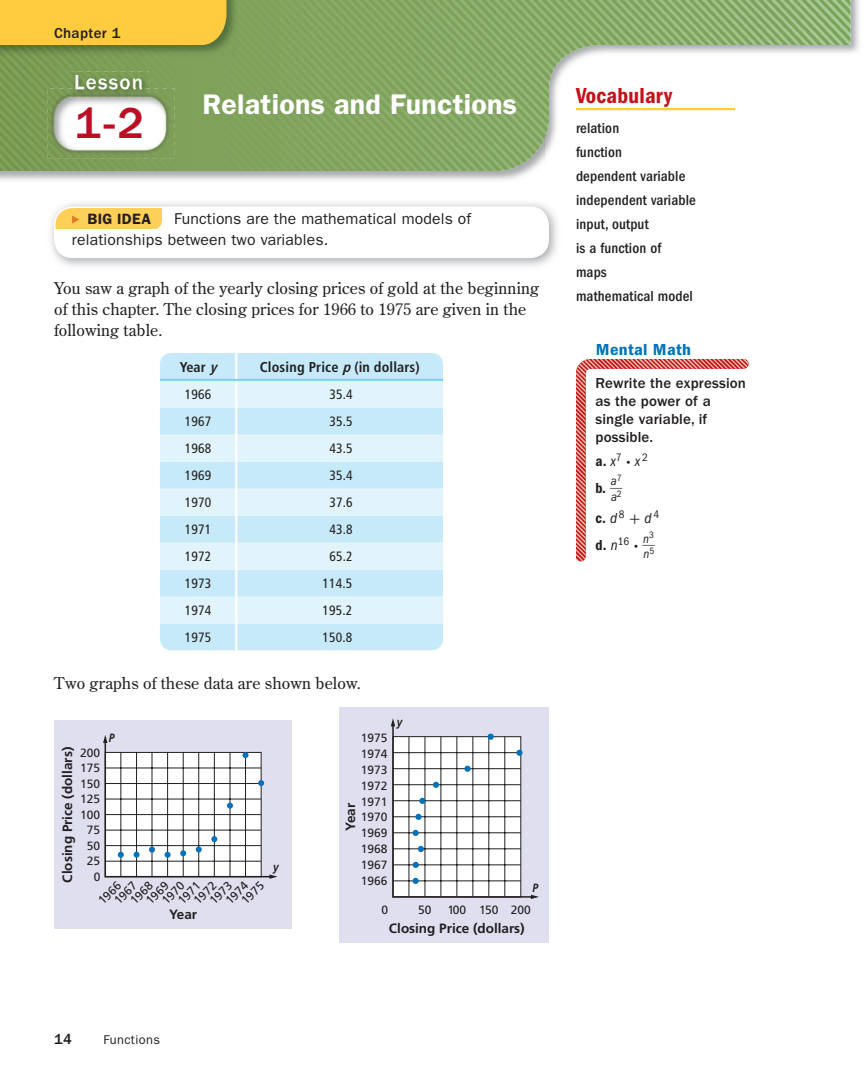
<style>
.page{position:relative;width:864px;height:1080px;background:#fff}
.page>*{position:absolute;margin:0;border:0;box-sizing:border-box;transform-origin:0 0}
.t1{font:500 45px "ITC Franklin Gothic Std";color:#ba0f25}
.t2{font:600 28.5px "ITC Franklin Gothic Std";letter-spacing:.01em;color:#fff}
.t3{font:22.5px "ITC Franklin Gothic Std Dm Cd";letter-spacing:.01em;color:#c4121a}
.t4{font:500 21px "ITC Franklin Gothic Std";letter-spacing:.06em;color:#fff}
.t5{font:16.5px "ITC Franklin Gothic Std Dm Cd";letter-spacing:.02em;color:#0072bc;scale:1.12 1}
.t6{font:16.2px/21px "Century Old Style Std";letter-spacing:.01em;color:#231f20}
.t7{font:15.75px/21px "ITC Franklin Gothic Std";letter-spacing:.01em;color:#231f20}
.t8{font:500 condensed 15px/24px "ITC Franklin Gothic Std";letter-spacing:.01em;color:#231f20}
.t9{font:500 15px/18px "ITC Franklin Gothic Std";letter-spacing:.01em;color:#231f20}
.t10{font:15px/27px "ITC Franklin Gothic Std Dm Cd";color:#231f20}
.t11{font:600 15px "ITC Franklin Gothic Std";letter-spacing:.02em;color:#231f20}
.t12{font:700 condensed 14.25px "Frutiger LT Std";letter-spacing:.01em;color:#231f20}
.t13{font:condensed 13.5px "Frutiger LT Std";letter-spacing:.01em;color:#231f20}
.t14{font:700 13.5px "Frutiger LT Std";color:#231f20}
.t15{font:italic condensed 12.75px/15.8px "ITC Franklin Gothic Std";color:#231f20}
.t16{font:12.75px "ITC Franklin Gothic Std";letter-spacing:.03em;color:#231f20}
.t17{font:12px "Frutiger LT Std";color:#231f20}
.t18{font:italic 700 12px "Frutiger LT Std";color:#231f20;scale:.85 1}
.s1{font-style:italic}
.s2{font-family:"ITC Franklin Gothic Std";font-style:italic;font-stretch:condensed}
.s3{font-family:"Uni Math"}
.s4{font-family:"Uni Math";font-style:normal;font-stretch:normal}
</style>
<div class="page">
<div style="left:54px;top:207px;width:495px;height:51px;border:2px solid #fff;border-radius:18px"></div>
<img style="left:850px;top:5px;width:9px;height:48px">
<img style="left:0;top:0;width:850px;height:171px">
<img style="left:71px;top:72px;width:78px;height:17px">
<img style="left:76px;top:75px;width:66px;height:14px">
<img style="left:0;top:0;width:239px;height:57px">
<img style="left:47px;top:89px;width:128px;height:69px">
<svg style="left:55px;top:207px;width:107px;height:22px;background:#fdd263"></svg>
<div style="left:160px;top:353px;width:283px;height:297px;background:#c6eafa"></div>
<svg style="left:160px;top:381px;width:283px;height:243px;background:#d5effb"></svg>
<hr style="left:235px;top:381px;width:2px;height:27px;background:#fff">
<hr style="left:235px;top:408px;width:2px;height:27px;background:#fff">
<hr style="left:235px;top:435px;width:2px;height:27px;background:#fff">
<hr style="left:235px;top:462px;width:2px;height:27px;background:#fff">
<hr style="left:235px;top:489px;width:2px;height:27px;background:#fff">
<hr style="left:235px;top:516px;width:2px;height:27px;background:#fff">
<hr style="left:235px;top:543px;width:2px;height:27px;background:#fff">
<hr style="left:235px;top:570px;width:2px;height:27px;background:#fff">
<hr style="left:235px;top:597px;width:2px;height:27px;background:#fff">
<hr style="left:235px;top:624px;width:2px;height:26px;background:#fff">
<hr style="left:160px;top:379px;width:76px;height:2px;background:#6bcff6">
<hr style="left:236px;top:379px;width:207px;height:2px;background:#6bcff6">
<hr style="left:235px;top:353px;width:2px;height:26px;background:#fff">
<div style="left:54px;top:720px;width:237px;height:208px;background:#e0dfef"></div>
<svg style="left:103px;top:735px;width:175px;height:144px"></svg>
<div style="left:339px;top:707px;width:210px;height:235px;background:#e0dfef"></div>
<svg style="left:391px;top:718px;width:148px;height:181px"></svg>
<hr style="left:576px;top:108px;width:159px;height:2px;background:#fecc3e">
<svg style="left:576px;top:359px;width:172px;height:202px"></svg>
<div style="left:0;top:0;width:226px;height:45px;background:#fecc3e"></div>
<p class="t9" style="left:54px;top:25px;width:68px">Chapter 1</p>
<p class="t4" style="left:74px;top:75px;width:71px">Lesson</p>
<p class="t1" style="left:75px;top:107px;width:71px">1-2</p>
<p class="t2" style="left:202px;top:94px;width:316px">Relations and Functions</p>
<p class="t7" style="left:72px;top:209px;width:401px;text-indent:102px">Functions are the mathematical models of relationships between two variables.</p>
<p class="t6" style="left:54px;top:279px;width:487px">You saw a graph of the yearly closing prices of gold at the beginning of this chapter. The closing prices for 1966 to 1975 are given in the following table.</p>
<p class="t12" style="left:180px;top:361px;width:38px">Year <span class="s1">y</span></p>
<p class="t12" style="left:260px;top:361px;width:161px">Closing Price <span class="s1">p</span> (in dollars)</p>
<p class="t13" style="left:185px;top:389px;width:28px">1966</p>
<p class="t13" style="left:329px;top:389px;width:25px">35.4</p>
<p class="t13" style="left:185px;top:416px;width:28px">1967</p>
<p class="t13" style="left:329px;top:416px;width:25px">35.5</p>
<p class="t13" style="left:185px;top:443px;width:28px">1968</p>
<p class="t13" style="left:329px;top:443px;width:25px">43.5</p>
<p class="t13" style="left:185px;top:470px;width:28px">1969</p>
<p class="t13" style="left:329px;top:470px;width:25px">35.4</p>
<p class="t13" style="left:185px;top:497px;width:28px">1970</p>
<p class="t13" style="left:329px;top:497px;width:25px">37.6</p>
<p class="t13" style="left:185px;top:524px;width:28px">1971</p>
<p class="t13" style="left:329px;top:524px;width:25px">43.8</p>
<p class="t13" style="left:185px;top:551px;width:28px">1972</p>
<p class="t13" style="left:329px;top:551px;width:25px">65.2</p>
<p class="t13" style="left:185px;top:578px;width:28px">1973</p>
<p class="t13" style="left:323px;top:578px;width:31px">114.5</p>
<p class="t13" style="left:185px;top:605px;width:28px">1974</p>
<p class="t13" style="left:323px;top:605px;width:31px">195.2</p>
<p class="t13" style="left:185px;top:632px;width:28px">1975</p>
<p class="t13" style="left:323px;top:632px;width:31px">150.8</p>
<p class="t6" style="left:54px;top:673px;width:308px">Two graphs of these data are shown below.</p>
<p class="t11" style="left:87px;top:213px;width:65px">BIG IDEA</p>
<p class="t18" style="left:109px;top:731px;width:8px">P</p>
<p class="t17" style="left:361px;top:731px;width:28px">1975</p>
<p class="t18" style="left:397px;top:715px;width:8px">y</p>
<p class="t14" style="left:62px;top:883px;width:137px;rotate:-90deg">Closing Price (dollars)</p>
<p class="t17" style="left:80px;top:745px;width:22px">200</p>
<p class="t17" style="left:361px;top:747px;width:28px">1974</p>
<p class="t17" style="left:80px;top:761px;width:22px">175</p>
<p class="t17" style="left:361px;top:763px;width:28px">1973</p>
<p class="t17" style="left:80px;top:776px;width:22px">150</p>
<p class="t17" style="left:361px;top:778px;width:28px">1972</p>
<p class="t17" style="left:80px;top:792px;width:22px">125</p>
<p class="t17" style="left:361px;top:794px;width:28px">1971</p>
<p class="t14" style="left:345px;top:831px;width:30px;rotate:-90deg">Year</p>
<p class="t17" style="left:80px;top:807px;width:22px">100</p>
<p class="t17" style="left:361px;top:810px;width:28px">1970</p>
<p class="t17" style="left:87px;top:823px;width:15px">75</p>
<p class="t17" style="left:361px;top:826px;width:28px">1969</p>
<p class="t17" style="left:87px;top:838px;width:15px">50</p>
<p class="t17" style="left:361px;top:842px;width:28px">1968</p>
<p class="t17" style="left:87px;top:854px;width:15px">25</p>
<p class="t17" style="left:361px;top:858px;width:28px">1967</p>
<p class="t18" style="left:273px;top:860px;width:8px">y</p>
<p class="t17" style="left:94px;top:870px;width:8px">0</p>
<p class="t17" style="left:95px;top:897px;width:28px;rotate:-45deg">1966</p>
<p class="t17" style="left:361px;top:874px;width:28px">1966</p>
<p class="t17" style="left:222px;top:897px;width:28px;rotate:-45deg">1974</p>
<p class="t17" style="left:127px;top:897px;width:28px;rotate:-45deg">1968</p>
<p class="t17" style="left:159px;top:897px;width:28px;rotate:-45deg">1970</p>
<p class="t17" style="left:143px;top:897px;width:28px;rotate:-45deg">1969</p>
<p class="t17" style="left:191px;top:897px;width:28px;rotate:-45deg">1972</p>
<p class="t17" style="left:207px;top:897px;width:28px;rotate:-45deg">1973</p>
<p class="t17" style="left:238px;top:897px;width:28px;rotate:-45deg">1975</p>
<p class="t18" style="left:532px;top:881px;width:8px">P</p>
<p class="t17" style="left:111px;top:897px;width:28px;rotate:-45deg">1967</p>
<p class="t17" style="left:175px;top:897px;width:28px;rotate:-45deg">1971</p>
<p class="t17" style="left:418px;top:902px;width:15px">50</p>
<p class="t17" style="left:447px;top:902px;width:85px">100 150 200</p>
<p class="t17" style="left:381px;top:903px;width:8px">0</p>
<p class="t14" style="left:169px;top:909px;width:30px">Year</p>
<p class="t14" style="left:389px;top:922px;width:137px">Closing Price (dollars)</p>
<p class="t3" style="left:576px;top:87px;width:98px">Vocabulary</p>
<p class="t8" style="left:576px;top:117px;width:121px">relation<br>function<br>dependent variable independent variable input, output<br>is a function of maps<br>mathematical model</p>
<p class="t5" style="left:596px;top:344px;width:87px">Mental Math</p>
<p class="t9" style="left:596px;top:375px;width:152px">Rewrite the expression as the power of a single variable, if possible.</p>
<p class="t10" style="left:596px;top:449px;width:54px">a.<span class="s2">x</span><sup>7</sup><span class="s3">·</span><span class="s2">x</span> <sup>2 </sup>b.</p>
<p class="t15" style="left:610px;top:474px;width:14px">a <sup>7</sup><span class="s4">_ </span>a<sup>2</sup></p>
<p class="t10" style="left:596px;top:506px;width:65px">c.<span class="s2">d</span> <sup>8</sup><span class="s3">+</span><span class="s2">d</span> <sup>4 </sup>d. <span class="s2">n</span><sup>16</sup> <span class="s3">·</span></p>
<p class="t15" style="left:643px;top:532px;width:14px">n <sup>3</sup><span class="s4">_ </span>n<sup>5</sup></p>
<p class="t9" style="left:54px;top:1031px;width:20px">14</p>
<p class="t16" style="left:103px;top:1035px;width:58px">Functions</p>
</div>
